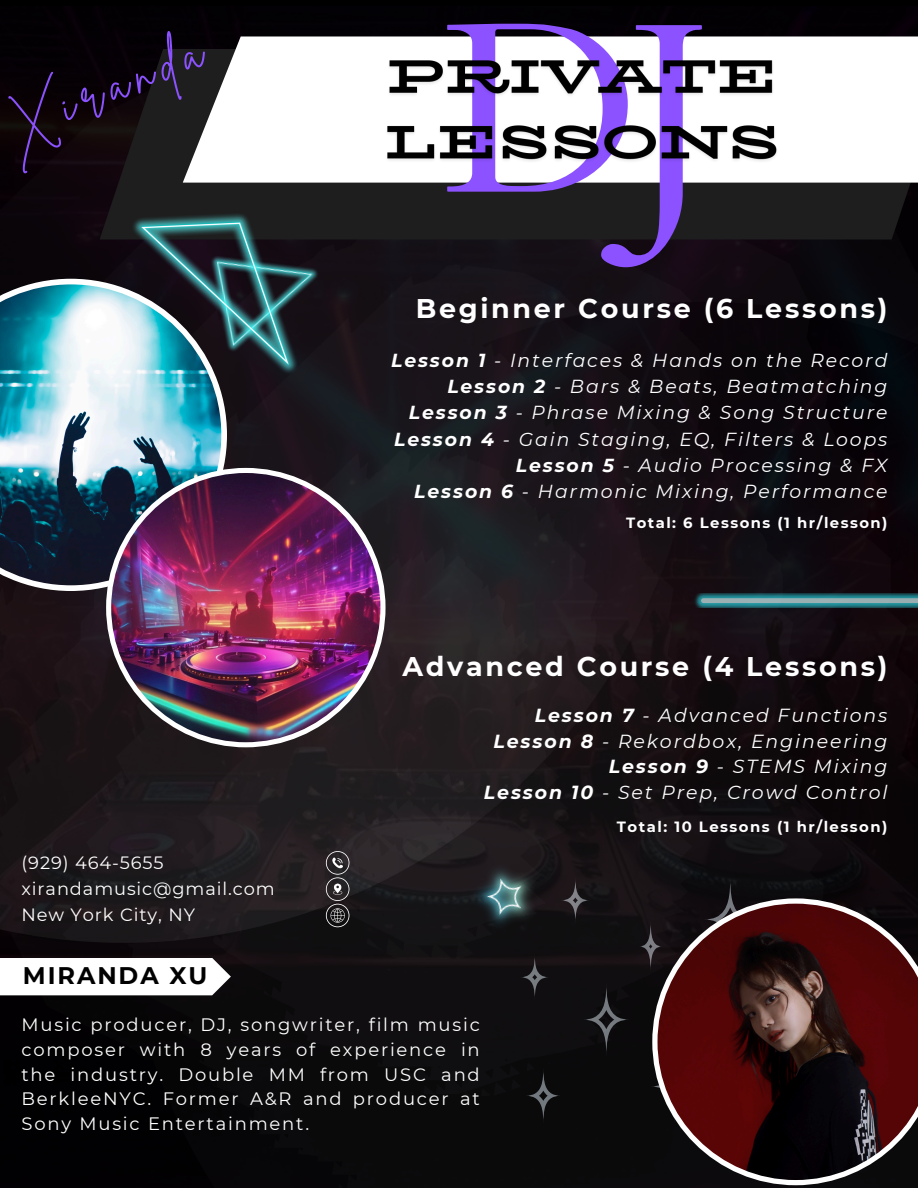
<style>
.page{position:relative;width:918px;height:1188px;background:#fff}
.page>*{position:absolute;margin:0;border:0;box-sizing:border-box;transform-origin:0 0}
.t1{font:241.95px "Cardo";color:#8c52ff}
.t2{font:52.35px "Brittany Signature";color:#8c52ff}
.t3{font:700 27px "Montserrat";letter-spacing:.1em;color:#fff}
.t4{font:700 24px "Montserrat";letter-spacing:.08em;color:#000}
.t5{font:italic 18.9px/25.8px "Montserrat";letter-spacing:.1em;color:#fff;text-align:right}
.t6{font:italic 18.75px/26.2px "Montserrat";letter-spacing:.1em;color:#fff;text-align:right}
.t7{font:18px/24.8px "Montserrat";letter-spacing:.1em;color:#fff;text-align:justify}
.t8{font:17.85px "Montserrat";letter-spacing:.05em;color:#fff}
.t9{font:700 14.85px "Montserrat";letter-spacing:.1em;color:#fff}
.s1{font-weight:700}
</style>
<div class="page">
<img style="left:0;top:6px;width:918px;height:1182px">
<svg style="left:100px;top:49px;width:818px;height:190px;background:#1b1a1b"></svg>
<svg style="left:183px;top:36px;width:735px;height:147px"></svg>
<svg style="left:0;top:958px;width:231px;height:37px"></svg>
<svg style="left:326px;top:851px;width:23px;height:76px;background:#494648"></svg>
<svg style="left:0;top:279px;width:227px;height:312px"></svg>
<img style="left:106px;top:468px;width:280px;height:279px">
<svg style="left:652px;top:898px;width:266px;height:287px;background:#3e191a"></svg>
<img style="left:299px;top:247px;width:27px;height:107px">
<img style="left:131px;top:213px;width:168px;height:162px">
<img style="left:692px;top:593px;width:226px;height:15px">
<svg style="left:701px;top:598px;width:217px;height:5px"></svg>
<img style="left:459px;top:849px;width:94px;height:92px">
<img style="left:382px;top:39px;width:400px;height:140px">
<h6 class="t2" style="left:-1px;top:94px;width:205px;rotate:-22deg">Xiranda</h6>
<p class="t1" style="left:442px;top:-48px;width:272px">DJ</p>
<h6 class="t3" style="left:416px;top:292px;width:473px">Beginner Course (6 Lessons)</h6>
<p class="t6" style="left:391px;top:347px;width:498px"><span class="s1">Lesson 1</span> - Interfaces &amp; Hands on the Record <span class="s1">Lesson 2</span> - Bars &amp; Beats, Beatmatching <span class="s1">Lesson 3</span> - Phrase Mixing &amp; Song Structure <span class="s1">Lesson 4</span> - Gain Staging, EQ, Filters &amp; Loops <span class="s1">Lesson 5</span> - Audio Processing &amp; FX<br><span class="s1">Lesson 6</span> - Harmonic Mixing, Performance</p>
<p class="t9" style="left:626px;top:514px;width:263px">Total: 6 Lessons (1 hr/lesson)</p>
<h4 class="t8" style="left:22px;top:851px;width:144px">(929) 464-5655</h4>
<p class="t8" style="left:22px;top:878px;width:255px">xirandamusic@gmail.com</p>
<p class="t8" style="left:22px;top:904px;width:175px">New York City, NY</p>
<p class="t4" style="left:23px;top:961px;width:186px">MIRANDA XU</p>
<p class="t3" style="left:403px;top:650px;width:486px">Advanced Course (4 Lessons)</p>
<h6 class="t5" style="left:484px;top:702px;width:405px"><span class="s1">Lesson 7</span> - Advanced Functions<br><span class="s1">Lesson 8</span> - Rekordbox, Engineering<br><span class="s1">Lesson 9</span> - STEMS Mixing<br><span class="s1">Lesson 10</span> - Set Prep, Crowd Control</h6>
<p class="t9" style="left:617px;top:818px;width:272px">Total: 10 Lessons (1 hr/lesson)</p>
<p class="t7" style="left:22px;top:1012px;width:460px">Music producer, DJ, songwriter, film music composer with 8 years of experience in the industry. Double MM from USC and BerkleeNYC. Former A&amp;R and producer at Sony Music Entertainment.</p>
</div>
